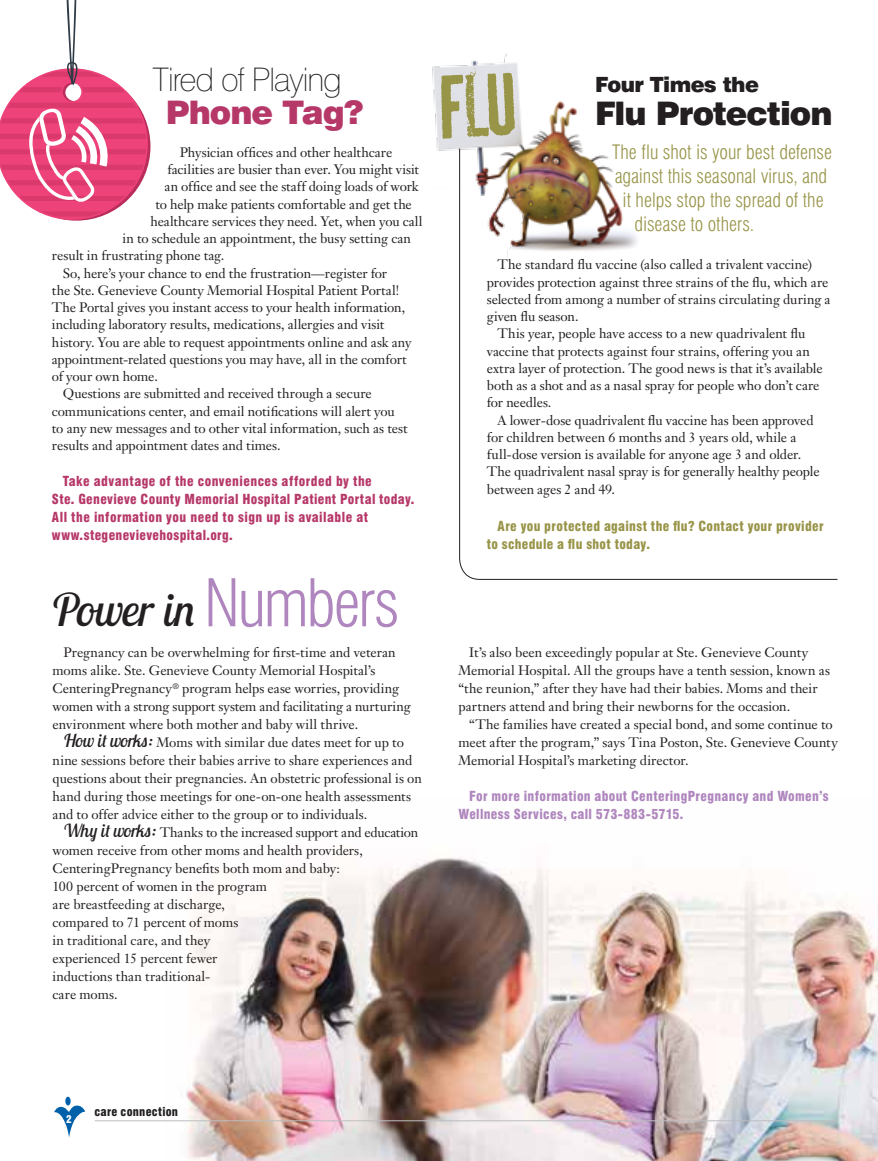
<style>
.page{position:relative;width:878px;height:1161px;background:#fff}
.page>*{position:absolute;margin:0;border:0;box-sizing:border-box;transform-origin:0 0}
.t1{font:italic 45px "Lobster Two";letter-spacing:-.03em;color:#231f20}
.t2{font:100 32.55px "Swiss 721 BT";letter-spacing:-.035em;color:#231f20}
.t3{font:900 32.55px "Swiss 721 BT";letter-spacing:-.035em;color:#231f20}
.t4{font:900 32.55px "Swiss 721 BT";letter-spacing:-.03em;color:#b63869}
.t5{font:900 21px "Swiss 721 BT";letter-spacing:-.03em;color:#231f20}
.t6{font:300 condensed 19.5px "Swiss 721 BT";color:#989448}
.t7{font:13.5px/18px "Janson Text";letter-spacing:-.005em;color:#231f20}
.t8{font:900 condensed 13.5px/18px "Swiss 721 BT";letter-spacing:.03em;color:#b63869}
.t9{font:900 condensed 13.5px/18px "Swiss 721 BT";letter-spacing:.025em;color:#af86bd}
.t10{font:900 condensed 13.5px/18px "Swiss 721 BT";letter-spacing:.025em;color:#989448}
.t11{font:900 condensed 12px "Swiss 721 BT";letter-spacing:.015em;color:#231f20}
.t12{font:900 condensed 10.5px "Swiss 721 BT";color:#fff}
.s1{font-family:"Swiss 721 BT";font-weight:300;font-style:normal;font-stretch:condensed;font-size:64.5px;color:#af86bd}
.s2{font-family:"Lobster Two";font-style:italic;font-size:18px}
</style>
<div class="page">
<img style="left:164px;top:857px;width:714px;height:304px">
<hr style="left:95px;top:1121px;width:742px;height:1px;background:#bcbec0">
<div style="left:65px;top:1097px;width:6px;height:9px;background:#0060a9;border-radius:50%"></div>
<svg style="left:54px;top:1105px;width:31px;height:33px"></svg>
<svg style="left:459px;top:257px;width:379px;height:323px"></svg>
<svg style="left:0;top:0;width:151px;height:221px"></svg>
<img style="left:432px;top:54px;width:205px;height:203px">
<svg style="left:486px;top:257px;width:344px;height:241px"></svg>
<div style="left:439px;top:66px;width:77px;height:73px;background:#e0e1e6"></div>
<h2 class="t2" style="left:152px;top:60px;width:191px">Tired of Playing</h2>
<h2 class="t4" style="left:166px;top:93px;width:199px">Phone Tag?</h2>
<p class="t7" style="left:180px;top:143px;width:214px">Physician offices and other healthcare</p>
<p class="t7" style="left:167px;top:160px;width:253px">facilities are busier than ever. You might visit</p>
<p class="t7" style="left:164px;top:177px;width:255px">an office and see the staff doing loads of work</p>
<p class="t7" style="left:155px;top:195px;width:258px">to help make patients comfortable and get the</p>
<p class="t7" style="left:150px;top:212px;width:273px">healthcare services they need. Yet, when you call</p>
<p class="t7" style="left:122px;top:229px;width:290px">in to schedule an appointment, the busy setting can</p>
<p class="t7" style="left:52px;top:246px;width:174px">result in frustrating phone tag.</p>
<p class="t7" style="left:63px;top:264px;width:326px">So, here’s your chance to end the frustration—register for</p>
<p class="t7" style="left:52px;top:281px;width:349px">the Ste. Genevieve County Memorial Hospital Patient Portal!</p>
<p class="t7" style="left:52px;top:298px;width:355px">The Portal gives you instant access to your health information,</p>
<p class="t7" style="left:52px;top:315px;width:334px">including laboratory results, medications, allergies and visit</p>
<p class="t7" style="left:52px;top:333px;width:361px">history. You are able to request appointments online and ask any</p>
<p class="t7" style="left:52px;top:350px;width:356px">appointment-related questions you may have, all in the comfort</p>
<p class="t7" style="left:52px;top:367px;width:107px">of your own home.</p>
<p class="t7" style="left:63px;top:384px;width:310px">Questions are submitted and received through a secure</p>
<p class="t7" style="left:52px;top:402px;width:344px">communications center, and email notifications will alert you</p>
<p class="t7" style="left:52px;top:419px;width:357px">to any new messages and to other vital information, such as test</p>
<p class="t7" style="left:52px;top:436px;width:230px">results and appointment dates and times.</p>
<p class="t8" style="left:52px;top:472px;width:364px;text-indent:11px">Take advantage of the conveniences afforded by the<br>Ste. Genevieve County Memorial Hospital Patient Portal today.<br>All the information you need to sign up is available at www.stegenevievehospital.org.</p>
<h1 class="t1" style="left:51px;top:581px;width:349px">Power in <span class="s1">Numbers</span></h1>
<p class="t7" style="left:52px;top:643px;width:359px;text-indent:11px">Pregnancy can be overwhelming for first-time and veteran moms alike. Ste. Genevieve County Memorial Hospital’s CenteringPregnancy<sup>®</sup> program helps ease worries, providing women with a strong support system and facilitating a nurturing environment where both mother and baby will thrive.</p>
<p class="t7" style="left:53px;top:733px;width:371px;text-indent:11px"><span class="s2">How it works:</span> Moms with similar due dates meet for up to nine sessions before their babies arrive to share experiences and questions about their pregnancies. An obstetric professional is on hand during those meetings for one-on-one health assessments and to offer advice either to the group or to individuals.</p>
<p class="t7" style="left:53px;top:823px;width:367px;text-indent:11px"><span class="s2">Why it works:</span> Thanks to the increased support and education women receive from other moms and health providers, CenteringPregnancy benefits both mom and baby:<br>100 percent of women in the program<br>are breastfeeding at discharge,<br>compared to 71 percent of moms<br>in traditional care, and they<br>experienced 15 percent fewer<br>inductions than traditional-<br>care moms.</p>
<h3 class="t5" style="left:595px;top:72px;width:165px">Four Times the</h3>
<h2 class="t3" style="left:595px;top:94px;width:239px">Flu Protection</h2>
<h3 class="t6" style="left:612px;top:140px;width:221px">The flu shot is your best defense</h3>
<h3 class="t6" style="left:615px;top:164px;width:213px">against this seasonal virus, and</h3>
<h3 class="t6" style="left:622px;top:188px;width:203px">it helps stop the spread of the</h3>
<h3 class="t6" style="left:634px;top:212px;width:121px">disease to others.</h3>
<p class="t7" style="left:497px;top:255px;width:316px">The standard flu vaccine (also called a trivalent vaccine)</p>
<p class="t7" style="left:487px;top:273px;width:343px">provides protection against three strains of the flu, which are</p>
<p class="t7" style="left:487px;top:290px;width:345px">selected from among a number of strains circulating during a</p>
<p class="t7" style="left:487px;top:307px;width:93px">given flu season.</p>
<p class="t7" style="left:497px;top:324px;width:309px">This year, people have access to a new quadrivalent flu</p>
<p class="t7" style="left:487px;top:342px;width:324px">vaccine that protects against four strains, offering you an</p>
<p class="t7" style="left:487px;top:359px;width:337px">extra layer of protection. The good news is that it’s available</p>
<p class="t7" style="left:487px;top:376px;width:334px">both as a shot and as a nasal spray for people who don’t care</p>
<p class="t7" style="left:487px;top:393px;width:66px">for needles.</p>
<p class="t7" style="left:497px;top:411px;width:317px">A lower-dose quadrivalent flu vaccine has been approved</p>
<p class="t7" style="left:487px;top:428px;width:311px">for children between 6 months and 3 years old, while a</p>
<p class="t7" style="left:487px;top:445px;width:316px">full-dose version is available for anyone age 3 and older.</p>
<p class="t7" style="left:487px;top:462px;width:334px">The quadrivalent nasal spray is for generally healthy people</p>
<p class="t7" style="left:487px;top:480px;width:130px">between ages 2 and 49.</p>
<p class="t10" style="left:487px;top:517px;width:338px;text-indent:11px">Are you protected against the flu? Contact your provider to schedule a flu shot today.</p>
<p class="t7" style="left:458px;top:643px;width:373px;text-indent:11px">It’s also been exceedingly popular at Ste. Genevieve County Memorial Hospital. All the groups have a tenth session, known as “the reunion,” after they have had their babies. Moms and their partners attend and bring their newborns for the occasion.</p>
<p class="t7" style="left:458px;top:715px;width:381px;text-indent:11px">“The families have created a special bond, and some continue to meet after the program,” says Tina Poston, Ste. Genevieve County<br>Memorial Hospital’s marketing director.</p>
<p class="t9" style="left:458px;top:787px;width:371px;text-indent:11px">For more information about CenteringPregnancy and Women’s<br>Wellness Services, call 573-883-5715.</p>
<p class="t12" style="left:66px;top:1113px;width:7px">2</p>
<p class="t11" style="left:94px;top:1105px;width:85px">care connection</p>
</div>
